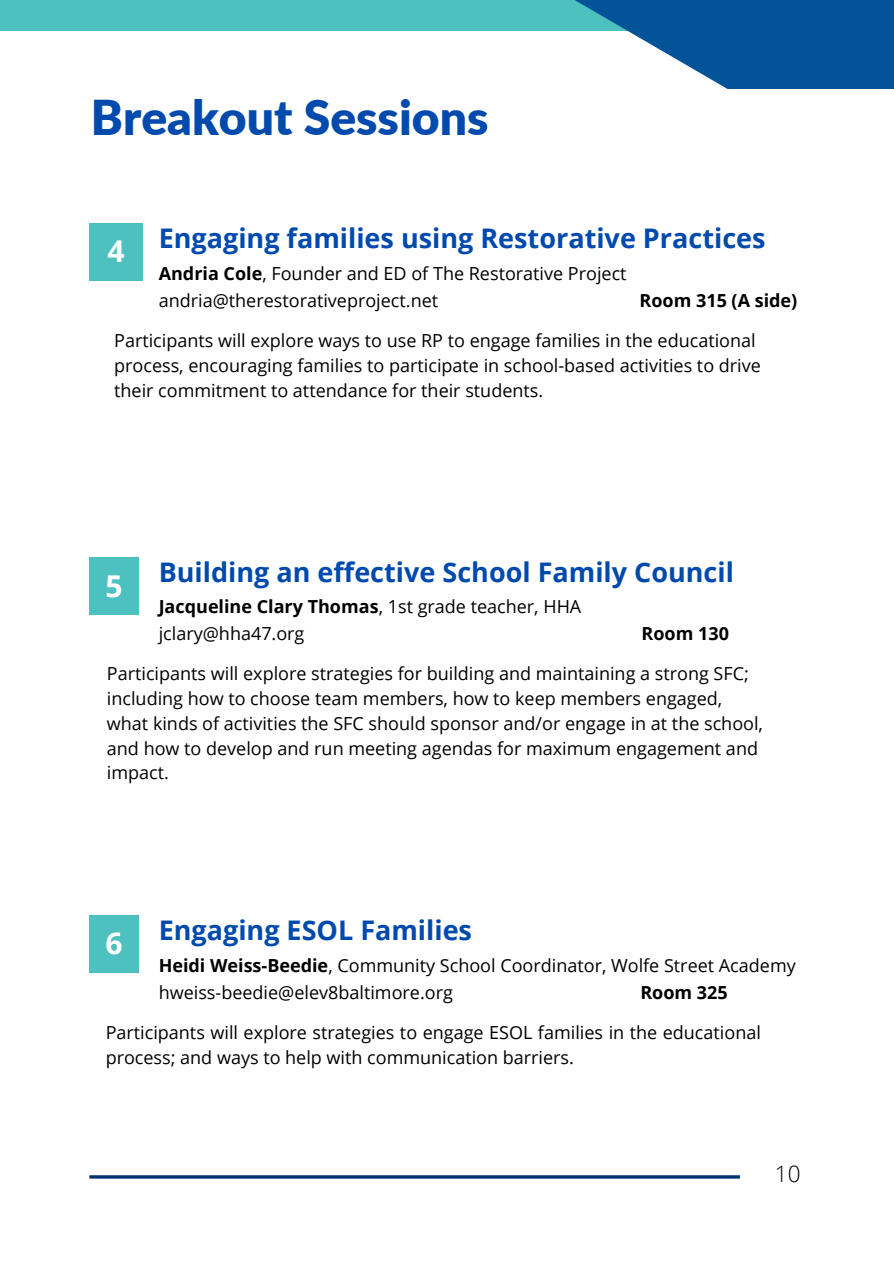
<style>
.page{position:relative;width:894px;height:1264px;background:#fff}
.page>*{position:absolute;margin:0;border:0;box-sizing:border-box;transform-origin:0 0}
.t1{font:900 48px "Lato";color:#004aad}
.t2{font:700 30px "Open Sans";color:#fff}
.t3{font:700 27px "Open Sans";color:#004aad}
.t4{font:300 22.5px "Open Sans";color:#000}
.t5{font:18px/24.8px "Open Sans";color:#000}
.t6{font:700 18px "Open Sans";color:#000}
.s1{font-weight:700}
</style>
<div class="page">
<hr style="left:89px;top:1175px;width:650px;height:3px;background:#003172">
<div style="left:0;top:0;width:700px;height:31px;background:#4dc1c0"></div>
<svg style="left:575px;top:0;width:153px;height:89px"></svg>
<div style="left:728px;top:0;width:165px;height:89px;background:#035399"></div>
<div style="left:89px;top:915px;width:50px;height:57px;background:#4dc1c0"></div>
<div style="left:89px;top:557px;width:50px;height:57px;background:#4dc1c0"></div>
<div style="left:89px;top:223px;width:54px;height:57px;background:#4dc1c0"></div>
<p class="t1" style="left:91px;top:88px;width:399px">Breakout Sessions</p>
<p class="t2" style="left:107px;top:230px;width:19px">4</p>
<p class="t3" style="left:159px;top:219px;width:608px">Engaging families using Restorative Practices</p>
<p class="t5" style="left:159px;top:259px;width:469px;line-height:27px"><span class="s1">Andria Cole</span>, Founder and ED of The Restorative Project andria@therestorativeproject.net</p>
<p class="t6" style="left:639px;top:287px;width:159px">Room 315 (A side)</p>
<p class="t5" style="left:114px;top:328px;width:648px">Participants will explore ways to use RP to engage families in the educational process, encouraging families to participate in school-based activities to drive their commitment to attendance for their students.</p>
<p class="t2" style="left:106px;top:564px;width:19px">5</p>
<p class="t3" style="left:159px;top:553px;width:576px">Building an effective School Family Council</p>
<p class="t5" style="left:159px;top:592px;width:424px;line-height:27px"><span class="s1">Jacqueline Clary Thomas</span>, 1st grade teacher, HHA jclary@hha47.org</p>
<p class="t6" style="left:641px;top:620px;width:89px">Room 130</p>
<h2 class="t5" style="left:107px;top:661px;width:657px">Participants will explore strategies for building and maintaining a strong SFC; including how to choose team members, how to keep members engaged, what kinds of activities the SFC should sponsor and/or engage in at the school, and how to develop and run meeting agendas for maximum engagement and impact.</h2>
<p class="t2" style="left:106px;top:922px;width:19px">6</p>
<p class="t3" style="left:159px;top:911px;width:315px">Engaging ESOL Families</p>
<h2 class="t5" style="left:159px;top:952px;width:638px"><span class="s1">Heidi Weiss-Beedie</span>, Community School Coordinator, Wolfe Street Academy</h2>
<p class="t5" style="left:159px;top:979px;width:295px">hweiss-beedie@elev8baltimore.org</p>
<p class="t6" style="left:640px;top:979px;width:89px">Room 325</p>
<h1 class="t5" style="left:106px;top:1019px;width:656px">Participants will explore strategies to engage ESOL families in the educational process; and ways to help with communication barriers.</h1>
<p class="t4" style="left:774px;top:1157px;width:27px">10</p>
</div>
